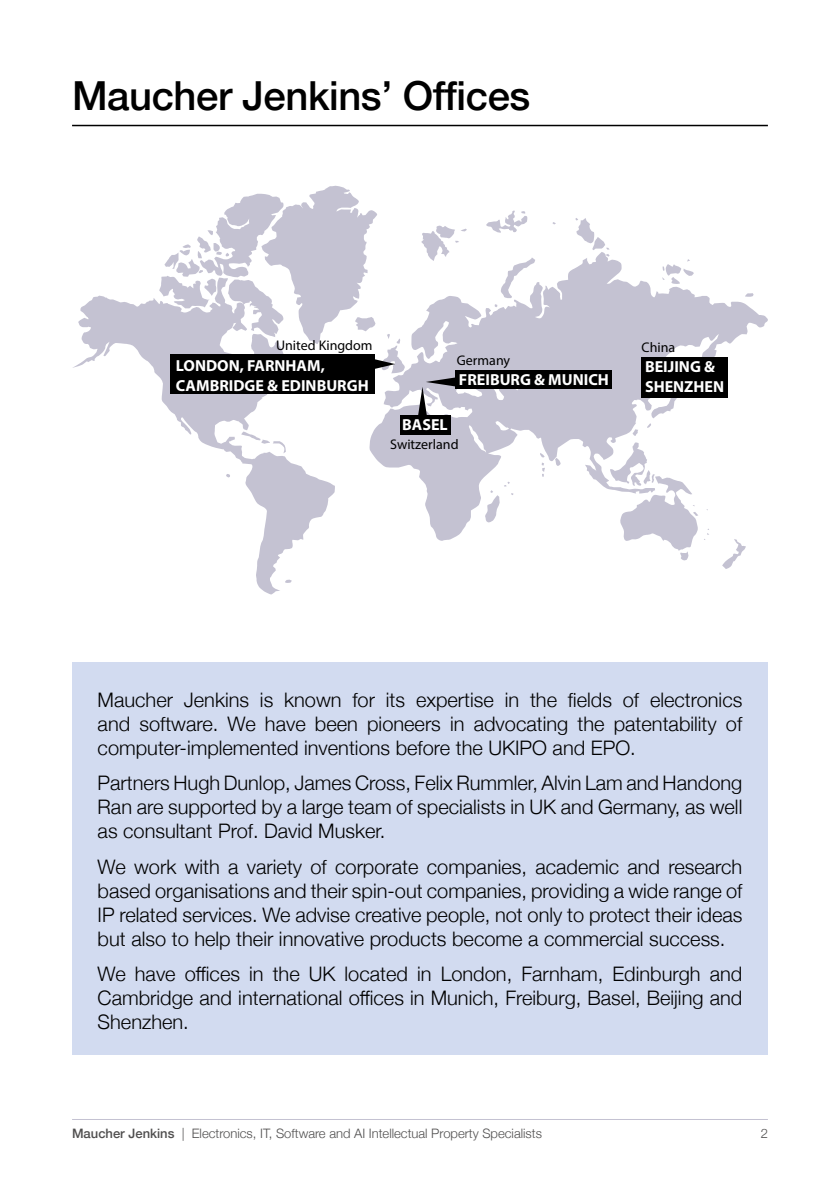
<style>
.page{position:relative;width:840px;height:1191px;background:#fff}
.page>*{position:absolute;margin:0;border:0;box-sizing:border-box;transform-origin:0 0}
.t1{font:500 40px "Helvetica Neue";letter-spacing:-.01em;color:#000}
.t2{font:300 20px/24px "Helvetica Neue";color:#000;text-align:justify}
.t3{font:700 16px/19.6px "Myriad Pro";color:#fff}
.t4{font:14px "Myriad Pro";color:#000}
.t5{font:300 13px "Helvetica Neue";color:#504f4f}
.s1{font-weight:500}
</style>
<div class="page">
<hr style="left:72px;top:1119px;width:695px;height:1px;background:#c4c2d2">
<div style="left:72px;top:662px;width:695px;height:392px;background:#d2dbf0"></div>
<svg style="left:73px;top:186px;width:694px;height:408px"></svg>
<svg style="left:374px;top:358px;width:21px;height:12px"></svg>
<svg style="left:417px;top:377px;width:40px;height:41px"></svg>
<div style="left:170px;top:354px;width:204px;height:40px;background:#000"></div>
<div style="left:641px;top:357px;width:86px;height:41px;background:#000"></div>
<div style="left:455px;top:370px;width:156px;height:18px;background:#000"></div>
<div style="left:400px;top:415px;width:50px;height:19px;background:#000"></div>
<hr style="left:72px;top:125px;width:695px;height:1px;background:#000">
<h1 class="t1" style="left:72px;top:64px;width:459px">Maucher Jenkins’ Offices</h1>
<p class="t4" style="left:276px;top:337px;width:98px">United Kingdom</p>
<p class="t3" style="left:176px;top:355px;width:194px">LONDON, FARNHAM,<br>CAMBRIDGE &amp; EDINBURGH</p>
<p class="t4" style="left:456px;top:352px;width:55px">Germany</p>
<p class="t3" style="left:458px;top:369px;width:151px">FREIBURG &amp; MUNICH</p>
<p class="t3" style="left:402px;top:414px;width:47px">BASEL</p>
<p class="t4" style="left:390px;top:435px;width:70px">Switzerland</p>
<p class="t4" style="left:641px;top:339px;width:35px">China</p>
<p class="t3" style="left:644px;top:356px;width:81px">BEIJING &amp;<br>SHENZHEN</p>
<p class="t2" style="left:98px;top:686px;width:646px">Maucher Jenkins is known for its expertise in the fields of electronics and software. We have been pioneers in advocating the patentability of computer-implemented inventions before the UKIPO and EPO.</p>
<p class="t2" style="left:98px;top:770px;width:646px">Partners Hugh Dunlop, James Cross, Felix Rummler, Alvin Lam and Handong Ran are supported by a large team of specialists in UK and Germany, as well as consultant Prof. David Musker.</p>
<p class="t2" style="left:98px;top:853px;width:646px">We work with a variety of corporate companies, academic and research based organisations and their spin-out companies, providing a wide range of IP related services. We advise creative people, not only to protect their ideas but also to help their innovative products become a commercial success.</p>
<p class="t2" style="left:98px;top:960px;width:646px">We have offices in the UK located in London, Farnham, Edinburgh and Cambridge and international offices in Munich, Freiburg, Basel, Beijing and Shenzhen.</p>
<p class="t5" style="left:72px;top:1122px;width:471px"><span class="s1">Maucher Jenkins</span> | Electronics, IT, Software and AI Intellectual Property Specialists</p>
<p class="t5" style="left:760px;top:1122px;width:9px">2</p>
</div>
